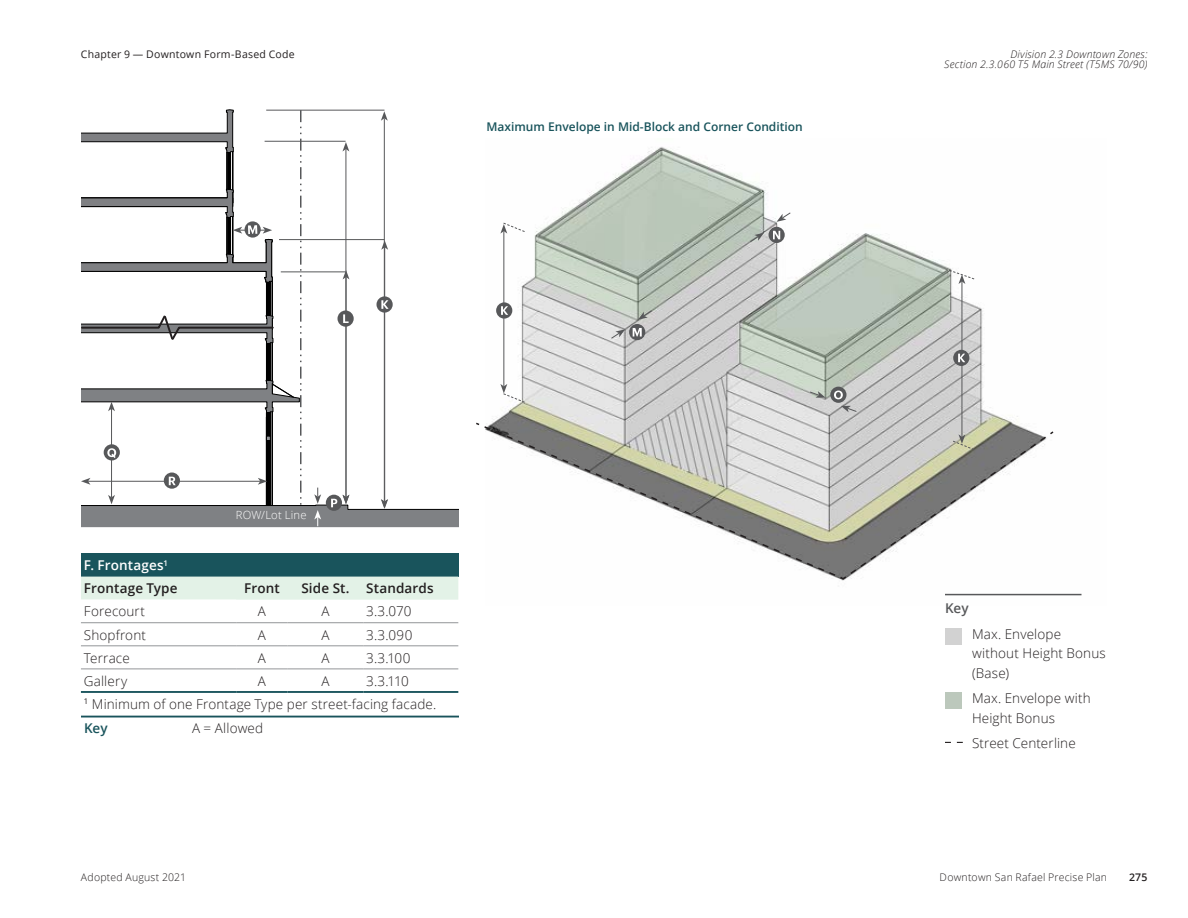
<style>
.page{position:relative;width:1188px;height:918px;background:#fff}
.page>*{position:absolute;margin:0;border:0;box-sizing:border-box;transform-origin:0 0}
.H__Table__Key_Text{font:300 13.5px/19.5px "Open Sans";letter-spacing:.01em;color:#231f20}
.G__Table_Text_FBC{font:300 13.5px "Open Sans";letter-spacing:.01em;color:#231f20}
.G__Table_Text_FBC_Bl{font:300 13.5px "Open Sans";letter-spacing:.01em;color:#231f20}
.F2__H2{font:600 13.5px "Open Sans";letter-spacing:.01em;color:#231f20}
.F1__H1{font:600 13.5px "Open Sans";letter-spacing:.01em;color:#fff}
.F2a__H2__Centered{font:600 13.5px "Open Sans";letter-spacing:.01em;color:#231f20}
.G__Table_Text_FBC__C{font:300 13.5px "Open Sans";color:#231f20}
.G__Table_Text_FBC_Bl-2{font:600 13.5px "Open Sans";color:#19545c}
.t1{font:600 13.5px "Open Sans";color:#57585a}
.F02_Figure_Title_No{font:600 12px "Open Sans";color:#19545c}
.t2{font:300 11.25px "Open Sans";letter-spacing:.015em;color:#fff}
.t3{font:italic 300 10.5px/10.5px "Open Sans";letter-spacing:.015em;color:#231f20;text-align:right}
.t4{font:300 10.5px "Open Sans";letter-spacing:.02em;color:#231f20}
.t5{font:10.5px "Open Sans";letter-spacing:.02em;color:#231f20}
.t6{font:600 10.5px "Open Sans";color:#231f20}
</style>
<div class="page">
<img style="left:493px;top:147px;width:589px;height:449px">
<svg style="left:476px;top:421px;width:579px;height:159px"></svg>
<svg style="left:610px;top:329px;width:15px;height:10px"></svg>
<svg style="left:638px;top:310px;width:15px;height:10px"></svg>
<svg style="left:629px;top:324px;width:16px;height:16px"></svg>
<svg style="left:633px;top:328px;width:9px;height:9px"></svg>
<svg style="left:809px;top:391px;width:17px;height:7px"></svg>
<svg style="left:841px;top:406px;width:16px;height:6px"></svg>
<svg style="left:830px;top:387px;width:17px;height:16px"></svg>
<div style="left:834px;top:391px;width:9px;height:8px;background:#fff;border-radius:4px"></div>
<svg style="left:836px;top:392px;width:5px;height:6px"></svg>
<div style="left:81px;top:554px;width:377px;height:23px;background:#19545c"></div>
<svg style="left:81px;top:577px;width:377px;height:92px"></svg>
<hr style="left:236px;top:622px;width:52px;height:1px;background:#939598">
<hr style="left:288px;top:622px;width:75px;height:1px;background:#939598">
<hr style="left:236px;top:646px;width:52px;height:1px;background:#939598">
<hr style="left:288px;top:646px;width:75px;height:1px;background:#939598">
<hr style="left:236px;top:669px;width:52px;height:1px;background:#939598">
<hr style="left:288px;top:669px;width:75px;height:1px;background:#939598">
<hr style="left:236px;top:691px;width:52px;height:2px;background:#19545c">
<hr style="left:288px;top:691px;width:75px;height:2px;background:#19545c">
<hr style="left:363px;top:622px;width:95px;height:1px;background:#939598">
<hr style="left:363px;top:646px;width:95px;height:1px;background:#939598">
<hr style="left:81px;top:669px;width:155px;height:1px;background:#939598">
<hr style="left:363px;top:669px;width:95px;height:1px;background:#939598">
<hr style="left:81px;top:691px;width:155px;height:2px;background:#19545c">
<hr style="left:363px;top:691px;width:95px;height:2px;background:#19545c">
<hr style="left:81px;top:622px;width:155px;height:1px;background:#939598">
<hr style="left:81px;top:646px;width:155px;height:1px;background:#939598">
<hr style="left:81px;top:716px;width:108px;height:2px;background:#19545c">
<hr style="left:189px;top:716px;width:135px;height:2px;background:#19545c">
<hr style="left:324px;top:716px;width:135px;height:2px;background:#19545c">
<hr style="left:503px;top:231px;width:1px;height:155px;background:#57585a">
<svg style="left:500px;top:222px;width:26px;height:12px"></svg>
<svg style="left:500px;top:384px;width:26px;height:19px"></svg>
<div style="left:496px;top:302px;width:16px;height:17px;background:#57585a;border-radius:50%"></div>
<svg style="left:501px;top:306px;width:7px;height:9px"></svg>
<hr style="left:962px;top:282px;width:1px;height:155px;background:#57585a">
<svg style="left:948px;top:269px;width:27px;height:15px"></svg>
<svg style="left:849px;top:433px;width:201px;height:143px"></svg>
<div style="left:953px;top:350px;width:16px;height:16px;background:#57585a;border-radius:50%"></div>
<svg style="left:958px;top:354px;width:7px;height:8px"></svg>
<hr style="left:945px;top:594px;width:137px;height:1px;background:#57585a">
<div style="left:945px;top:628px;width:16px;height:17px;background:#d2d2d2"></div>
<div style="left:945px;top:693px;width:16px;height:16px;background:#bcc8bc"></div>
<svg style="left:945px;top:742px;width:18px;height:1px"></svg>
<svg style="left:749px;top:233px;width:15px;height:10px"></svg>
<svg style="left:777px;top:212px;width:14px;height:10px"></svg>
<svg style="left:769px;top:227px;width:16px;height:16px"></svg>
<svg style="left:773px;top:231px;width:7px;height:8px"></svg>
<svg style="left:81px;top:109px;width:378px;height:418px"></svg>
<p class="t5" style="left:81px;top:47px;width:215px">Chapter 9 — Downtown Form-Based Code</p>
<p class="F02_Figure_Title_No" style="left:486px;top:119px;width:318px">Maximum Envelope in Mid-Block and Corner Condition</p>
<p class="t3" style="left:944px;top:48px;width:205px">Division 2.3 Downtown Zones:<br>Section 2.3.060 T5 Main Street (T5MS 70/90)</p>
<p class="t2" style="left:236px;top:507px;width:72px">ROW/Lot Line</p>
<p class="F1__H1" style="left:84px;top:556px;width:86px">F. Frontages<sup>1</sup></p>
<p class="F2__H2" style="left:84px;top:579px;width:95px">Frontage Type</p>
<p class="F2a__H2__Centered" style="left:244px;top:579px;width:37px">Front</p>
<p class="F2a__H2__Centered" style="left:301px;top:579px;width:50px">Side St.</p>
<p class="F2__H2" style="left:366px;top:579px;width:69px">Standards</p>
<p class="G__Table_Text_FBC" style="left:84px;top:602px;width:63px">Forecourt</p>
<p class="G__Table_Text_FBC__C" style="left:258px;top:602px;width:10px">A</p>
<p class="G__Table_Text_FBC__C" style="left:321px;top:602px;width:10px">A</p>
<p class="G__Table_Text_FBC" style="left:366px;top:602px;width:47px">3.3.070</p>
<p class="G__Table_Text_FBC" style="left:84px;top:625px;width:64px">Shopfront</p>
<p class="G__Table_Text_FBC__C" style="left:258px;top:625px;width:10px">A</p>
<p class="G__Table_Text_FBC__C" style="left:321px;top:625px;width:10px">A</p>
<p class="G__Table_Text_FBC" style="left:366px;top:625px;width:48px">3.3.090</p>
<p class="G__Table_Text_FBC" style="left:84px;top:648px;width:47px">Terrace</p>
<p class="G__Table_Text_FBC__C" style="left:258px;top:648px;width:10px">A</p>
<p class="G__Table_Text_FBC__C" style="left:321px;top:648px;width:10px">A</p>
<p class="G__Table_Text_FBC" style="left:366px;top:648px;width:46px">3.3.100</p>
<p class="G__Table_Text_FBC" style="left:84px;top:672px;width:45px">Gallery</p>
<p class="G__Table_Text_FBC__C" style="left:258px;top:672px;width:10px">A</p>
<p class="G__Table_Text_FBC__C" style="left:321px;top:672px;width:10px">A</p>
<p class="G__Table_Text_FBC" style="left:366px;top:672px;width:44px">3.3.110</p>
<p class="G__Table_Text_FBC_Bl" style="left:84px;top:695px;width:354px"><sup>1</sup> Minimum of one Frontage Type per street-facing facade.</p>
<p class="G__Table_Text_FBC_Bl-2" style="left:84px;top:719px;width:25px">Key</p>
<p class="G__Table_Text_FBC_Bl" style="left:192px;top:719px;width:73px">A = Allowed</p>
<p class="t1" style="left:945px;top:599px;width:25px">Key</p>
<p class="H__Table__Key_Text" style="left:972px;top:624px;width:135px">Max. Envelope without Height Bonus (Base)</p>
<p class="H__Table__Key_Text" style="left:972px;top:688px;width:120px">Max. Envelope with<br>Height Bonus</p>
<p class="H__Table__Key_Text" style="left:972px;top:733px;width:105px">Street Centerline</p>
<p class="t4" style="left:81px;top:870px;width:107px">Adopted August 2021</p>
<p class="t4" style="left:940px;top:870px;width:169px">Downtown San Rafael Precise Plan</p>
<p class="t6" style="left:1129px;top:870px;width:20px">275</p>
</div>
